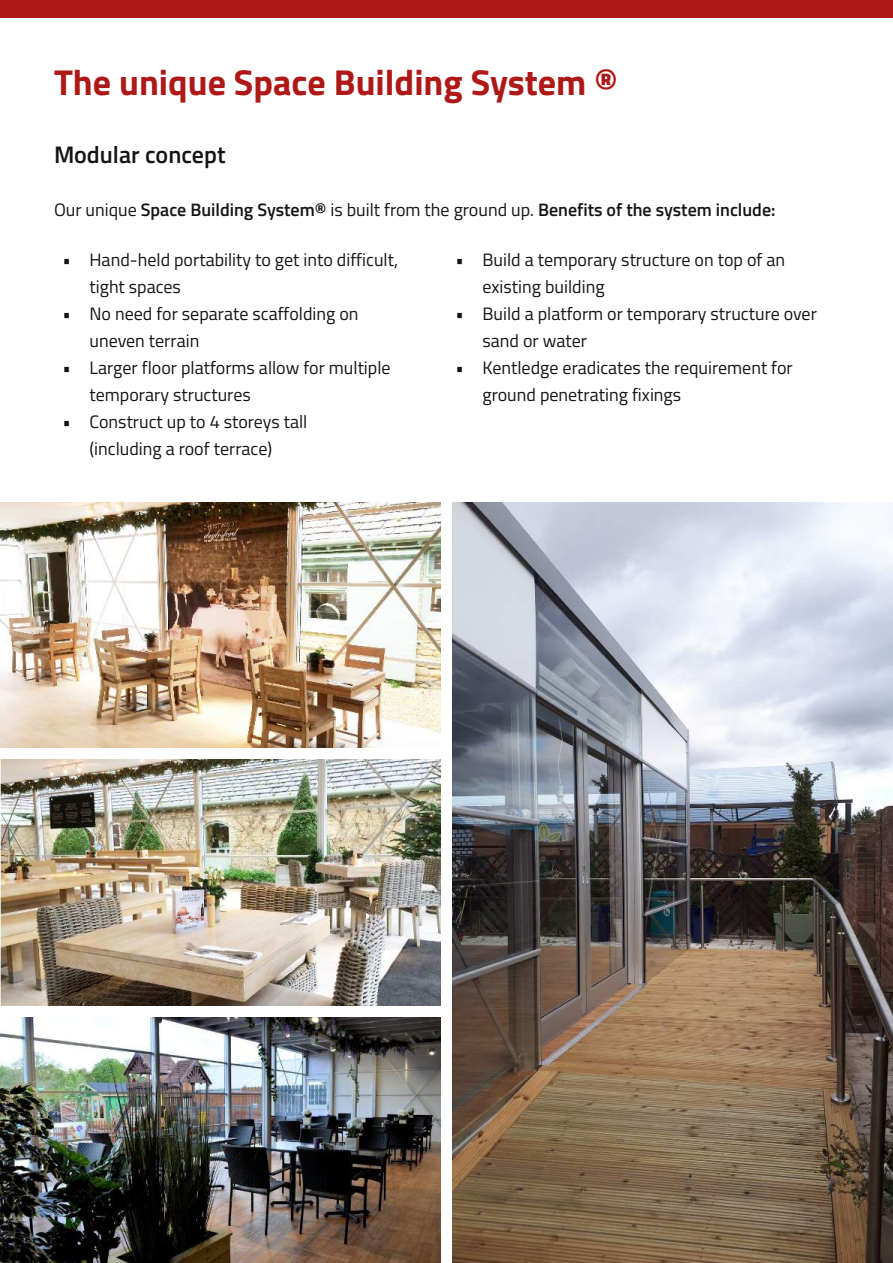
<style>
.page{position:relative;width:893px;height:1263px;background:#fff}
.page>*{position:absolute;margin:0;border:0;box-sizing:border-box;transform-origin:0 0}
.t1{font:700 36px "Titillium Web";color:#ae1917}
.t2{font:600 24px "Titillium Web";color:#151515}
.t3{font:18px/27px "Titillium Web";color:#151515}
.t4{font:600 18px "Titillium Web";color:#151515}
.s1{font-weight:400}
</style>
<div class="page">
<div style="left:0;top:0;width:893px;height:17px;background:#ae1917"></div>
<img style="left:452px;top:502px;width:441px;height:761px">
<img style="left:0;top:1018px;width:441px;height:245px">
<img style="left:0;top:760px;width:441px;height:245px">
<img style="left:0;top:502px;width:441px;height:245px">
<h1 class="t1" style="left:54px;top:55px;width:565px">The unique Space Building System ®</h1>
<h2 class="t2" style="left:54px;top:137px;width:173px">Modular concept</h2>
<p class="t4" style="left:54px;top:196px;width:723px"><span class="s1">Our unique</span> Space Building System® <span class="s1">is built from the ground up.</span> Benefits of the system include:</p>
<p class="t3" style="left:90px;top:245px;width:310px;text-indent:-27px">• Hand-held portability to get into difficult, tight spaces</p>
<p class="t3" style="left:90px;top:299px;width:271px;text-indent:-27px">• No need for separate scaffolding on uneven terrain</p>
<p class="t3" style="left:90px;top:353px;width:303px;text-indent:-27px">• Larger floor platforms allow for multiple temporary structures</p>
<p class="t3" style="left:63px;top:407px;width:246px;text-align:center">• Construct up to 4 storeys tall (including a roof terrace)</p>
<p class="t3" style="left:482px;top:245px;width:304px;text-indent:-27px">• Build a temporary structure on top of an existing building</p>
<p class="t3" style="left:482px;top:299px;width:336px;text-indent:-27px">• Build a platform or temporary structure over sand or water</p>
<p class="t3" style="left:482px;top:353px;width:312px;text-indent:-27px">• Kentledge eradicates the requirement for ground penetrating fixings</p>
</div>
